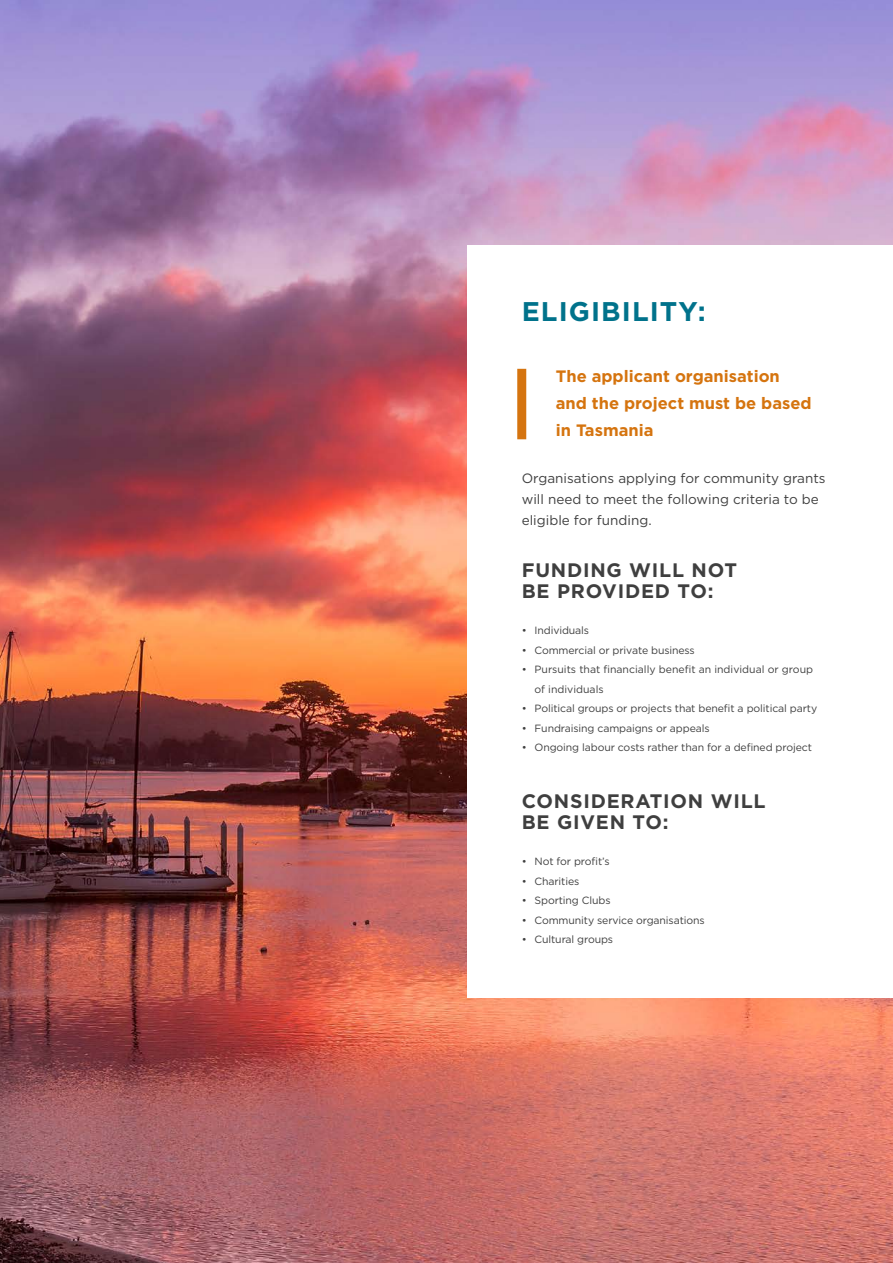
<style>
.page{position:relative;width:893px;height:1263px;background:#fff}
.page>*{position:absolute;margin:0;border:0;box-sizing:border-box;transform-origin:0 0}
.t1{font:700 27px "Gotham";letter-spacing:.04em;color:#00728b}
.t2{font:700 19.5px/21px "Gotham";letter-spacing:.04em;color:#3f3f3f}
.t3{font:700 16.5px/27px "Gotham";color:#d5740f}
.t4{font:13.5px/21px "Gotham";color:#3f3f3f}
.t5{font:10.5px/19.5px "Gotham";letter-spacing:-.01em;color:#3f3f3f}
</style>
<div class="page">
<img style="left:0;top:0;width:893px;height:1263px">
<div style="left:468px;top:738px;width:425px;height:259px;background:#fff"></div>
<div style="left:468px;top:507px;width:425px;height:281px;background:#fff"></div>
<div style="left:468px;top:245px;width:425px;height:316px;background:#fff"></div>
<div style="left:517px;top:369px;width:9px;height:70px;background:#d5740f"></div>
<h1 class="t1" style="left:522px;top:293px;width:186px">ELIGIBILITY:</h1>
<h3 class="t3" style="left:556px;top:363px;width:257px">The applicant organisation and the project must be based in Tasmania</h3>
<p class="t4" style="left:522px;top:467px;width:305px">Organisations applying for community grants will need to meet the following criteria to be eligible for funding.</p>
<h2 class="t2" style="left:522px;top:559px;width:217px">FUNDING WILL NOT<br>BE PROVIDED TO:</h2>
<p class="t5" style="left:522px;top:620px;width:69px">• Individuals</p>
<p class="t5" style="left:522px;top:640px;width:175px">• Commercial or private business</p>
<p class="t5" style="left:534px;top:659px;width:280px;text-indent:-13px">• Pursuits that financially benefit an individual or group of individuals</p>
<p class="t5" style="left:522px;top:698px;width:297px">• Political groups or projects that benefit a political party</p>
<p class="t5" style="left:522px;top:718px;width:189px">• Fundraising campaigns or appeals</p>
<p class="t5" style="left:522px;top:737px;width:292px">• Ongoing labour costs rather than for a defined project</p>
<h2 class="t2" style="left:522px;top:790px;width:245px">CONSIDERATION WILL<br>BE GIVEN TO:</h2>
<p class="t5" style="left:522px;top:852px;width:89px">• Not for profit’s</p>
<p class="t5" style="left:522px;top:871px;width:59px">• Charities</p>
<p class="t5" style="left:522px;top:891px;width:90px">• Sporting Clubs</p>
<p class="t5" style="left:522px;top:910px;width:184px">• Community service organisations</p>
<p class="t5" style="left:522px;top:930px;width:93px">• Cultural groups</p>
</div>
